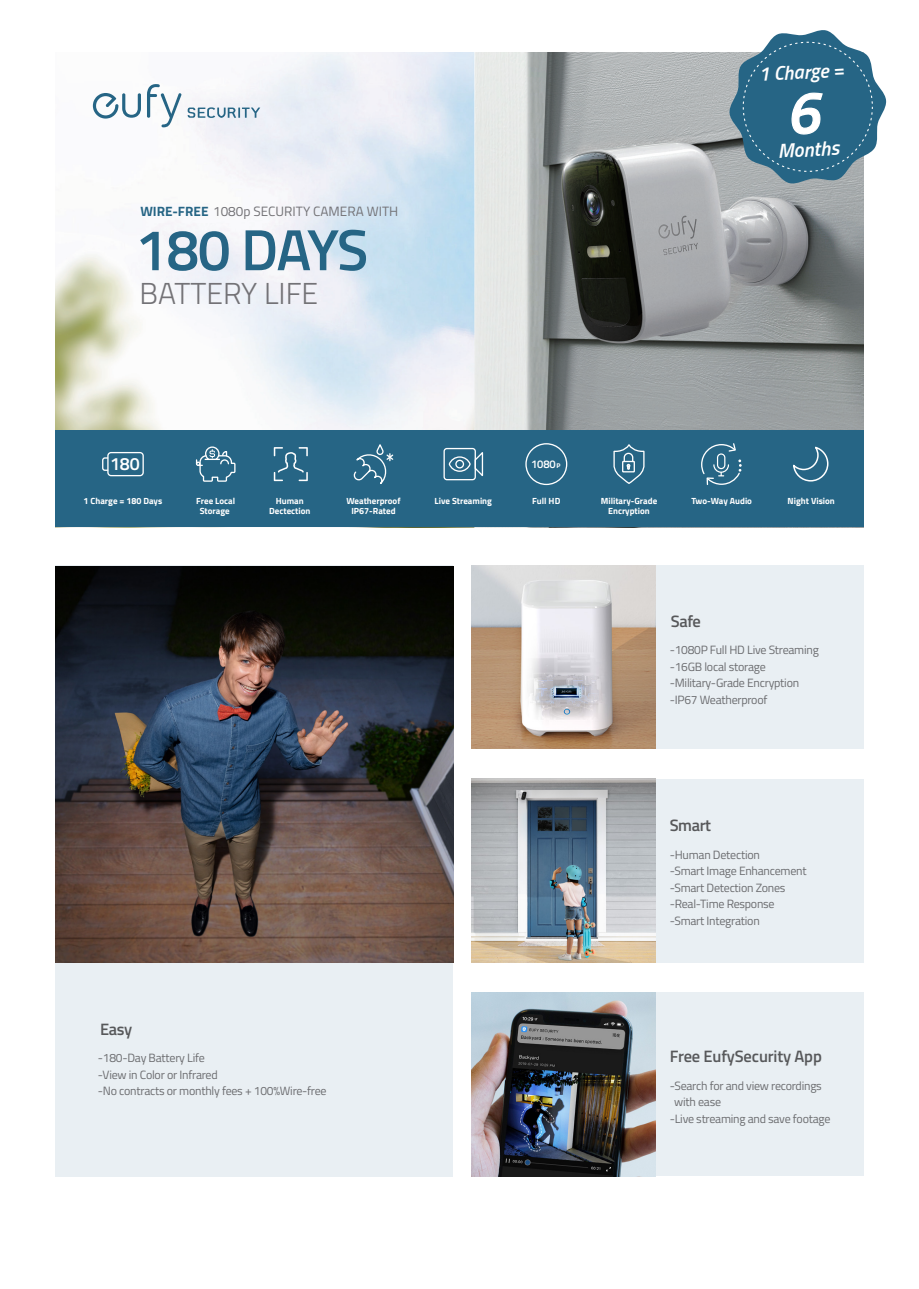
<style>
.page{position:relative;width:919px;height:1289px;background:#fff}
.page>*{position:absolute;margin:0;border:0;box-sizing:border-box;transform-origin:0 0}
.t1{font:600 58.2px "Titillium Web";letter-spacing:-.03em;color:#266585}
.t2{font:300 30.3px "Titillium Web";color:#737276}
.t3{font:italic 600 20.25px "Titillium Web";color:#fff}
.t4{font:italic 600 19.65px "Titillium Web";color:#fff}
.t5{font:600 17.85px "Titillium Web";color:#fff}
.t6{font:600 16.5px "Titillium Web";letter-spacing:-.01em;color:#57585a}
.t7{font:13.5px "Titillium Web";color:#737276}
.t8{font:12px/16.5px "Titillium Web";letter-spacing:-.02em;color:#6c6d70}
.t9{font:600 11.25px "Titillium Web";color:#fff}
.t10{font:700 8.85px/10.6px "Titillium Web";color:#fff;text-align:center}
.s1{font-weight:700;color:#266585}
.s2{font-weight:700;font-size:6.75px}
</style>
<div class="page">
<img style="left:55px;top:53px;width:808px;height:377px">
<div style="left:55px;top:430px;width:808px;height:97px;background:#266585"></div>
<svg style="left:147px;top:84px;width:34px;height:43px"></svg>
<svg style="left:93px;top:93px;width:48px;height:26px"></svg>
<svg style="left:188px;top:107px;width:72px;height:11px"></svg>
<div style="left:55px;top:565px;width:398px;height:611px;background:#e9eff3"></div>
<div style="left:472px;top:778px;width:392px;height:184px;background:#e9eff3"></div>
<div style="left:472px;top:565px;width:392px;height:183px;background:#e9eff3"></div>
<div style="left:472px;top:992px;width:392px;height:184px;background:#e9eff3"></div>
<img style="left:55px;top:566px;width:398px;height:396px">
<svg style="left:196px;top:446px;width:40px;height:36px"></svg>
<svg style="left:613px;top:444px;width:32px;height:40px"></svg>
<div style="left:525px;top:443px;width:42px;height:42px;border:1px solid #fff;border-radius:50%"></div>
<div style="left:448px;top:456px;width:22px;height:16px;border:1px solid #fff;border-radius:50%"></div>
<div style="left:443px;top:448px;width:33px;height:32px;border:1px solid #fff;border-radius:3px"></div>
<svg style="left:473px;top:449px;width:10px;height:29px"></svg>
<div style="left:455px;top:459px;width:9px;height:9px;border:1px solid #fff;border-radius:50%"></div>
<div style="left:107px;top:452px;width:37px;height:24px;border:1px solid #fff;border-radius:3px"></div>
<svg style="left:102px;top:456px;width:7px;height:15px"></svg>
<svg style="left:354px;top:444px;width:40px;height:40px"></svg>
<svg style="left:793px;top:446px;width:36px;height:36px"></svg>
<svg style="left:701px;top:443px;width:40px;height:42px"></svg>
<svg style="left:274px;top:447px;width:34px;height:34px"></svg>
<img style="left:472px;top:565px;width:183px;height:183px">
<img style="left:472px;top:778px;width:183px;height:184px">
<img style="left:472px;top:992px;width:183px;height:184px">
<svg style="left:728px;top:30px;width:158px;height:155px;background:#5a879e"></svg>
<h3 class="t4" style="left:757px;top:59px;width:87px;rotate:-3deg">1 Charge =</h3>
<p class="t7" style="left:140px;top:202px;width:259px"><span class="s1">WIRE-FREE</span> 1080p SECURITY CAMERA WITH</p>
<h1 class="t1" style="left:135px;top:206px;width:235px">180 DAYS</h1>
<h2 class="t2" style="left:140px;top:272px;width:180px">BATTERY LIFE</h2>
<h3 class="t5" style="left:110px;top:450px;width:31px">180</h3>
<p class="t9" style="left:531px;top:455px;width:31px">1080<span class="s2">P</span></p>
<h3 class="t3" style="left:776px;top:136px;width:63px;rotate:-3deg">Months</h3>
<p class="t10" style="left:346px;top:495px;width:56px">Weatherproof<br>IP67-Rated</p>
<p class="t10" style="left:84px;top:495px;width:80px">1 Charge = 180 Days</p>
<p class="t10" style="left:434px;top:495px;width:59px">Live Streaming</p>
<p class="t10" style="left:196px;top:495px;width:40px">Free Local<br>Storage</p>
<p class="t10" style="left:600px;top:495px;width:58px">Military-Grade<br>Encryption</p>
<p class="t10" style="left:276px;top:495px;width:29px">Human</p>
<p class="t10" style="left:691px;top:495px;width:62px">Two-Way Audio</p>
<p class="t10" style="left:787px;top:495px;width:49px">Night Vision</p>
<p class="t10" style="left:269px;top:505px;width:43px">Dectection</p>
<p class="t10" style="left:532px;top:495px;width:30px">Full HD</p>
<h3 class="t6" style="left:671px;top:608px;width:32px">Safe</h3>
<p class="t8" style="left:669px;top:641px;width:151px">-1080P Full HD Live Streaming -16GB local storage -Military-Grade Encryption -IP67 Weatherproof</p>
<h3 class="t6" style="left:100px;top:1017px;width:33px">Easy</h3>
<p class="t8" style="left:98px;top:1049px;width:230px">-180-Day Battery Life<br>-View in Color or Infrared<br>-No contracts or monthly fees + 100%Wire-free</p>
<h3 class="t6" style="left:669px;top:813px;width:43px">Smart</h3>
<p class="t8" style="left:669px;top:845px;width:138px">-Human Detection<br>-Smart Image Enhancement -Smart Detection Zones -Real-Time Response -Smart Integration</p>
<h3 class="t6" style="left:669px;top:1044px;width:154px">Free EufySecurity App</h3>
<p class="t8" style="left:669px;top:1076px;width:154px">-Search for and view recordings</p>
<p class="t8" style="left:674px;top:1093px;width:48px">with ease</p>
<p class="t8" style="left:669px;top:1109px;width:162px">-Live streaming and save footage</p>
</div>
